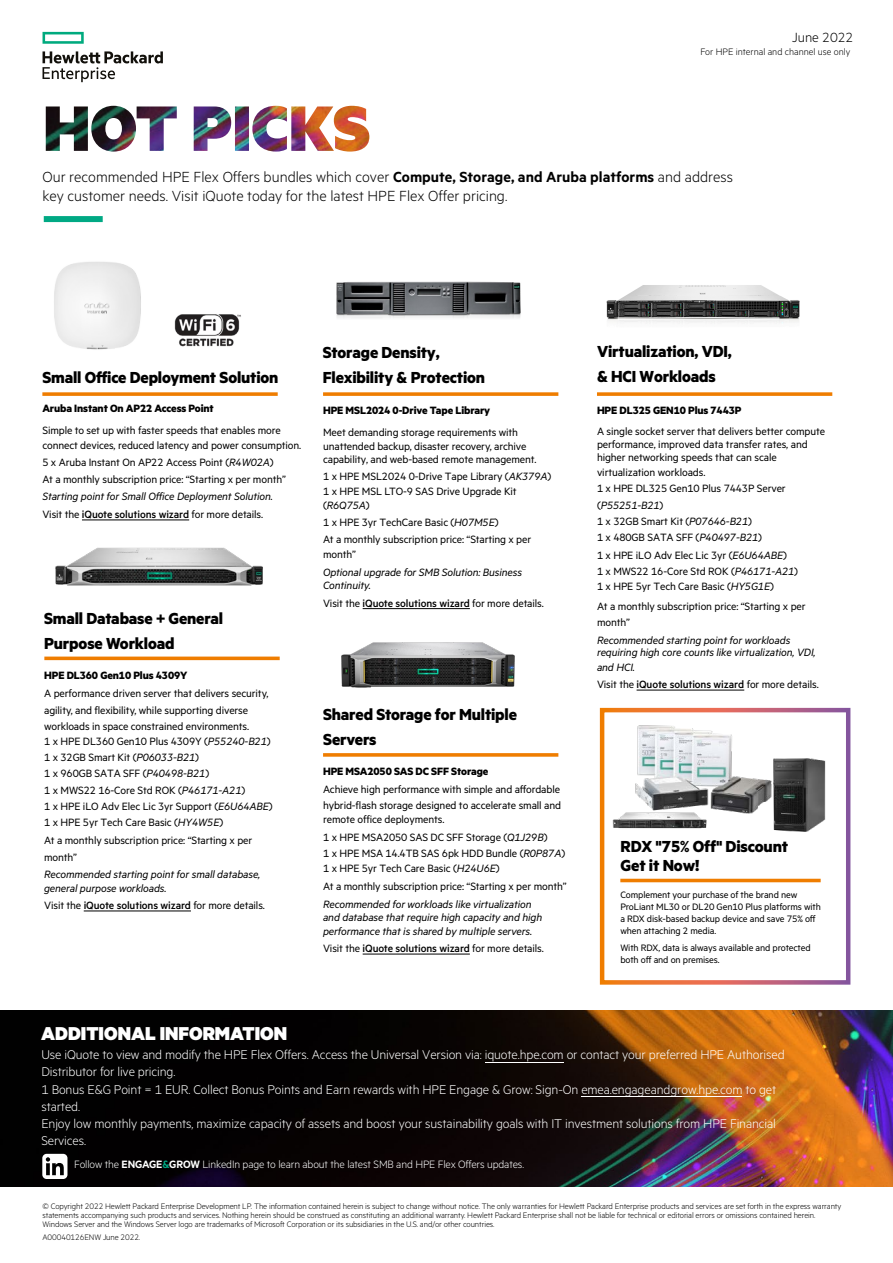
<style>
.page{position:relative;width:893px;height:1263px;background:#fff}
.page>*{position:absolute;margin:0;border:0;box-sizing:border-box;transform-origin:0 0}
.t1{font:900 21px "Metric HPE";color:#fff}
.t2{font:700 18px/24.9px "Metric HPE";letter-spacing:-.01em;color:#000}
.t3{font:300 16.5px/19px "Metric HPE";color:#000}
.t4{font:300 15px "Metric HPE";color:#000}
.t5{font:300 14.25px/17.1px "Metric HPE";letter-spacing:-.01em;color:#fff}
.t6{font:12px/16.4px "Metric HPE";letter-spacing:-.01em;color:#000}
.t7{font:italic 12px/13.4px "Metric HPE";letter-spacing:-.01em;color:#000}
.t8{font:700 12px "Metric HPE";letter-spacing:-.01em;color:#000}
.t9{font:300 12px "Metric HPE";letter-spacing:-.01em;color:#fff}
.t10{font:10.5px/12px "Metric HPE";letter-spacing:-.01em;color:#000}
.t11{font:300 10.5px "Metric HPE";color:#000}
.t12{font:300 9px/9px "Metric HPE";letter-spacing:-.01em;color:#000}
.s1{font-weight:600}
.s2{font-style:italic}
.s3{font-style:normal}
.s4{font-weight:500;font-style:normal}
.s5{font-weight:500}
.s6{font-weight:600;color:#00a984}
</style>
<div class="page">
<img style="left:0;top:1011px;width:893px;height:175px">
<hr style="left:582px;top:1096px;width:160px;height:1px;background:#fff">
<hr style="left:485px;top:1062px;width:78px;height:1px;background:#fff">
<div style="left:42px;top:1154px;width:25px;height:25px;background:#fff;border-radius:4px"></div>
<svg style="left:46px;top:1157px;width:18px;height:18px"></svg>
<div style="left:44px;top:216px;width:59px;height:6px;background:#00a984"></div>
<img style="left:54px;top:262px;width:87px;height:88px">
<hr style="left:82px;top:520px;width:107px;height:1px;background:#000">
<hr style="left:363px;top:608px;width:107px;height:1px;background:#000">
<svg style="left:42px;top:392px;width:236px;height:4px"></svg>
<hr style="left:620px;top:879px;width:201px;height:3px;background:#ef7d00">
<svg style="left:44px;top:656px;width:236px;height:4px"></svg>
<svg style="left:323px;top:753px;width:235px;height:4px"></svg>
<svg style="left:323px;top:392px;width:235px;height:4px"></svg>
<svg style="left:597px;top:392px;width:235px;height:4px"></svg>
<img style="left:174px;top:314px;width:67px;height:33px">
<img style="left:336px;top:281px;width:185px;height:37px">
<img style="left:46px;top:106px;width:323px;height:46px">
<hr style="left:637px;top:690px;width:107px;height:1px;background:#000">
<hr style="left:84px;top:911px;width:107px;height:1px;background:#000">
<img style="left:55px;top:547px;width:208px;height:39px">
<hr style="left:363px;top:954px;width:107px;height:1px;background:#000">
<img style="left:341px;top:642px;width:174px;height:46px">
<svg style="left:43px;top:32px;width:41px;height:12px"></svg>
<svg style="left:43px;top:51px;width:120px;height:31px"></svg>
<img style="left:606px;top:285px;width:194px;height:38px">
<img style="left:612px;top:725px;width:214px;height:107px">
<p class="t4" style="left:792px;top:28px;width:63px">June 2022</p>
<p class="t11" style="left:700px;top:45px;width:152px">For HPE internal and channel use only</p>
<h3 class="t3" style="left:43px;top:166px;width:692px">Our recommended HPE Flex Offers bundles which cover <span class="s1">Compute, Storage, and Aruba platforms</span> and address key customer needs. Visit iQuote today for the latest HPE Flex Offer pricing.</h3>
<h2 class="t2" style="left:42px;top:365px;width:238px">Small Office Deployment Solution</h2>
<p class="t8" style="left:42px;top:401px;width:173px">Aruba Instant On AP22 Access Point</p>
<p class="t6" style="left:42px;top:423px;width:260px;line-height:15px">Simple to set up with faster speeds that enables more connect devices, reduced latency and power consumption.</p>
<p class="t6" style="left:42px;top:454px;width:245px;line-height:16.8px">5 x Aruba Instant On AP22 Access Point (<span class="s2">R4W02A</span>)<br>At a monthly subscription price: “Starting x per month”</p>
<p class="t7" style="left:42px;top:486px;width:232px;line-height:18.5px">Starting point for Small Office Deployment Solution.<br><span class="s3">Visit the</span> <span class="s4">iQuote solutions wizard</span> <span class="s3">for more details.</span></p>
<h2 class="t2" style="left:44px;top:605px;width:181px">Small Database + General<br>Purpose Workload</h2>
<p class="t8" style="left:44px;top:668px;width:145px">HPE DL360 Gen10 Plus 4309Y</p>
<p class="t6" style="left:44px;top:685px;width:226px">A performance driven server that delivers security, agility, and flexibility, while supporting diverse workloads in space constrained environments.</p>
<p class="t6" style="left:44px;top:732px;width:230px">1 x HPE DL360 Gen10 Plus 4309Y (<span class="s2">P55240-B21</span>)<br>1 x 32GB Smart Kit (<span class="s2">P06033-B21</span>)<br>1 x 960GB SATA SFF (<span class="s2">P40498-B21</span>)<br>1 x MWS22 16-Core Std ROK (<span class="s2">P46171-A21</span>)<br>1 x HPE iLO Adv Elec Lic 3yr Support (<span class="s2">E6U64ABE</span>)<br>1 x HPE 5yr Tech Care Basic (<span class="s2">HY4W5E</span>)</p>
<p class="t6" style="left:44px;top:832px;width:210px">At a monthly subscription price: “Starting x per month”</p>
<p class="t7" style="left:44px;top:867px;width:218px">Recommended starting point for small database, general purpose workloads.</p>
<p class="t6" style="left:44px;top:897px;width:222px">Visit the <span class="s5">iQuote solutions wizard</span> for more details.</p>
<h2 class="t2" style="left:323px;top:340px;width:164px">Storage Density,<br>Flexibility &amp; Protection</h2>
<p class="t8" style="left:323px;top:402px;width:169px">HPE MSL2024 0-Drive Tape Library</p>
<p class="t6" style="left:323px;top:425px;width:215px;line-height:13.4px">Meet demanding storage requirements with unattended backup, disaster recovery, archive capability, and web-based remote management.</p>
<p class="t6" style="left:323px;top:469px;width:230px;line-height:14.5px">1 x HPE MSL2024 0-Drive Tape Library (<span class="s2">AK379A</span>)<br>1 x HPE MSL LTO-9 SAS Drive Upgrade Kit (<span class="s2">R6Q75A</span>)</p>
<p class="t6" style="left:323px;top:514px;width:210px">1 x HPE 3yr TechCare Basic (<span class="s2">H07M5E</span>)<br>At a monthly subscription price: “Starting x per</p>
<p class="t6" style="left:323px;top:546px;width:34px">month”</p>
<p class="t7" style="left:323px;top:565px;width:201px">Optional upgrade for SMB Solution: Business<br>Continuity.</p>
<p class="t6" style="left:323px;top:594px;width:222px">Visit the <span class="s5">iQuote solutions wizard</span> for more details.</p>
<h2 class="t2" style="left:323px;top:701px;width:195px">Shared Storage for Multiple<br>Servers</h2>
<p class="t8" style="left:323px;top:764px;width:167px">HPE MSA2050 SAS DC SFF Storage</p>
<p class="t6" style="left:323px;top:781px;width:240px;line-height:15.9px">Achieve high performance with simple and affordable hybrid-flash storage designed to accelerate small and</p>
<p class="t6" style="left:323px;top:810px;width:226px;line-height:17.4px">remote office deployments.<br>1 x HPE MSA2050 SAS DC SFF Storage (<span class="s2">Q1J29B</span>)</p>
<p class="t6" style="left:323px;top:844px;width:244px;line-height:15.9px">1 x HPE MSA 14.4TB SAS 6pk HDD Bundle (<span class="s2">R0P87A</span>)<br>1 x HPE 5yr Tech Care Basic (<span class="s2">H24U6E</span>)</p>
<p class="t6" style="left:323px;top:878px;width:245px">At a monthly subscription price: “Starting x per month”</p>
<p class="t7" style="left:323px;top:897px;width:221px">Recommended for workloads like virtualization and database that require high capacity and high performance that is shared by multiple servers.</p>
<p class="t6" style="left:323px;top:940px;width:222px">Visit the <span class="s5">iQuote solutions wizard</span> for more details.</p>
<h1 class="t1" style="left:41px;top:1020px;width:247px">ADDITIONAL INFORMATION</h1>
<h2 class="t2" style="left:597px;top:338px;width:136px">Virtualization, VDI, &amp; HCI Workloads</h2>
<p class="t8" style="left:597px;top:403px;width:146px">HPE DL325 GEN10 Plus 7443P</p>
<p class="t6" style="left:597px;top:424px;width:230px;line-height:13.4px">A single socket server that delivers better compute performance, improved data transfer rates, and higher networking speeds that can scale</p>
<p class="t6" style="left:597px;top:464px;width:190px">virtualization workloads.<br>1 x HPE DL325 Gen10 Plus 7443P Server (<span class="s2">P55251-B21</span>)<br>1 x 32GB Smart Kit (<span class="s2">P07646-B21</span>)<br>1 x 480GB SATA SFF (<span class="s2">P40497-B21</span>)</p>
<p class="t6" style="left:597px;top:547px;width:203px">1 x HPE iLO Adv Elec Lic 3yr (<span class="s2">E6U64ABE</span>)<br>1 x MWS22 16-Core Std ROK (<span class="s2">P46171-A21</span>)</p>
<p class="t6" style="left:597px;top:576px;width:210px;line-height:20.1px">1 x HPE 5yr Tech Care Basic (<span class="s2">HY5G1E</span>)<br>At a monthly subscription price: “Starting x per</p>
<p class="t6" style="left:597px;top:614px;width:34px">month”</p>
<p class="t7" style="left:597px;top:634px;width:220px;line-height:11.6px">Recommended starting point for workloads requiring high core counts like virtualization, VDI,</p>
<p class="t6" style="left:597px;top:658px;width:223px;line-height:17.5px"><span class="s2">and HCI.<br></span>Visit the <span class="s5">iQuote solutions wizard</span> for more details.</p>
<h2 class="t2" style="left:621px;top:836px;width:169px;line-height:19.5px">RDX "75% Off" Discount<br>Get it Now!</h2>
<p class="t10" style="left:620px;top:889px;width:202px">Complement your purchase of the brand new ProLiant ML30 or DL20 Gen10 Plus platforms with a RDX disk-based backup device and save 75% off when attaching 2 media.</p>
<p class="t10" style="left:620px;top:941px;width:192px">With RDX, data is always available and protected both off and on premises.</p>
<p class="t5" style="left:41px;top:1046px;width:745px">Use iQuote to view and modify the HPE Flex Offers. Access the Universal Version via: iquote.hpe.com or contact your preferred HPE Authorised Distributor for live pricing.<br>1 Bonus E&amp;G Point = 1 EUR. Collect Bonus Points and Earn rewards with HPE Engage &amp; Grow: Sign-On emea.engageandgrow.hpe.com to get started.<br>Enjoy low monthly payments, maximize capacity of assets and boost your sustainability goals with IT investment solutions from HPE Financial Services.</p>
<p class="t9" style="left:74px;top:1157px;width:451px">Follow the <span class="s1">ENGAGE</span><span class="s6">&amp;</span><span class="s1">GROW</span> LinkedIn page to learn about the latest SMB and HPE Flex Offers updates.</p>
<p class="t12" style="left:43px;top:1201px;width:800px">© Copyright 2022 Hewlett Packard Enterprise Development LP. The information contained herein is subject to change without notice. The only warranties for Hewlett Packard Enterprise products and services are set forth in the express warranty statements accompanying such products and services. Nothing herein should be construed as constituting an additional warranty. Hewlett Packard Enterprise shall not be liable for technical or editorial errors or omissions contained herein.<br>Windows Server and the Windows Server logo are trademarks of Microsoft Corporation or its subsidiaries in the U.S. and/or other countries.</p>
<p class="t12" style="left:43px;top:1232px;width:99px">A00040126ENW June 2022.</p>
</div>
